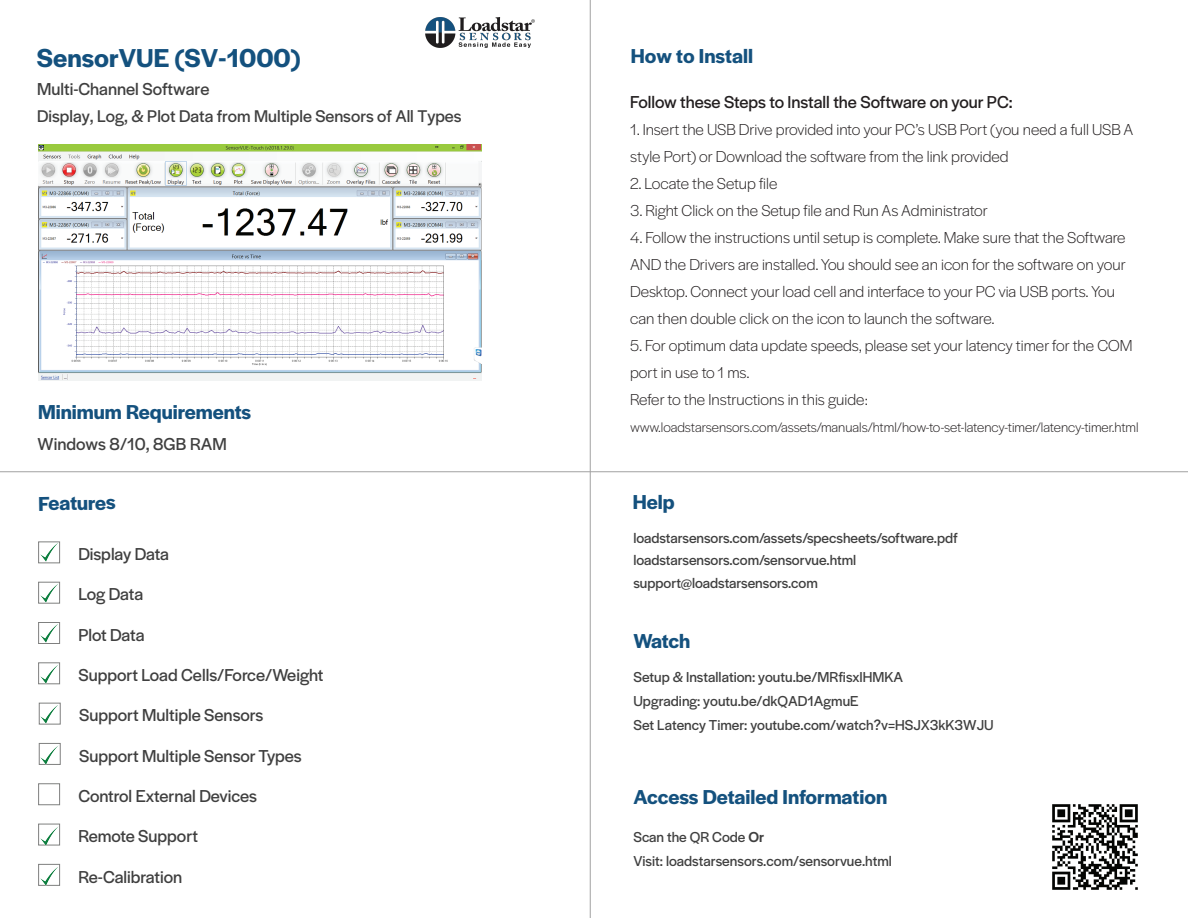
<style>
.page{position:relative;width:1188px;height:918px;background:#fff}
.page>*{position:absolute;margin:0;border:0;box-sizing:border-box;transform-origin:0 0}
.t1{font:600 27px "Halyard Display";color:#14517e}
.t2{font:600 21px "Halyard Display";color:#14517e}
.t3{font:18px "Halyard Display";color:#3f3f3f}
.t4{font:18px "Halyard Display";color:#231f20}
.t5{font:17.7px "Halyard Display";color:#3f3f3f}
.t6{font:300 16.5px/27px "Halyard Display";color:#231f20}
.t7{font:15px/24px "Halyard Display";color:#3f3f3f}
.t8{font:300 14.25px "Halyard Display";color:#231f20}
.s1{font-weight:500}
</style>
<div class="page">
<hr style="left:590px;top:0;width:1px;height:918px;background:#a2a1a2">
<hr style="left:0;top:471px;width:1188px;height:1px;background:#a2a1a2">
<img style="left:425px;top:17px;width:110px;height:31px">
<img style="left:38px;top:145px;width:443px;height:236px">
<img style="left:1052px;top:804px;width:86px;height:86px">
<div style="left:38px;top:542px;width:22px;height:21px;border:1px solid #7f807f"></div>
<div style="left:38px;top:582px;width:22px;height:22px;border:1px solid #7f807f"></div>
<div style="left:38px;top:622px;width:22px;height:22px;border:1px solid #7f807f"></div>
<div style="left:38px;top:662px;width:22px;height:22px;border:1px solid #7f807f"></div>
<div style="left:39px;top:703px;width:22px;height:21px;border:1px solid #7f807f"></div>
<div style="left:39px;top:743px;width:22px;height:22px;border:1px solid #7f807f"></div>
<div style="left:38px;top:783px;width:22px;height:22px;border:1px solid #7f807f"></div>
<div style="left:38px;top:824px;width:22px;height:21px;border:1px solid #7f807f"></div>
<div style="left:38px;top:864px;width:22px;height:22px;border:1px solid #7f807f"></div>
<img style="left:40px;top:543px;width:19px;height:19px">
<img style="left:40px;top:584px;width:19px;height:18px">
<img style="left:40px;top:624px;width:19px;height:19px">
<img style="left:40px;top:664px;width:19px;height:19px">
<img style="left:40px;top:705px;width:19px;height:19px">
<img style="left:40px;top:746px;width:19px;height:18px">
<img style="left:40px;top:827px;width:19px;height:18px">
<img style="left:40px;top:867px;width:19px;height:19px">
<h1 class="t1" style="left:37px;top:39px;width:265px">SensorVUE (SV-1000)</h1>
<p class="t3" style="left:37px;top:76px;width:174px">Multi-Channel Software</p>
<p class="t5" style="left:37px;top:103px;width:426px">Display, Log, &amp; Plot Data from Multiple Sensors of All Types</p>
<p class="t2" style="left:38px;top:397px;width:215px">Minimum Requirements</p>
<p class="t3" style="left:38px;top:431px;width:191px">Windows 8/10, 8GB RAM</p>
<p class="t2" style="left:38px;top:489px;width:79px;rotate:-1deg">Features</p>
<p class="t3" style="left:78px;top:541px;width:92px">Display Data</p>
<p class="t3" style="left:78px;top:582px;width:66px">Log Data</p>
<p class="t3" style="left:78px;top:622px;width:68px">Plot Data</p>
<p class="t3" style="left:78px;top:662px;width:247px">Support Load Cells/Force/Weight</p>
<p class="t3" style="left:79px;top:703px;width:186px">Support Multiple Sensors</p>
<p class="t3" style="left:79px;top:743px;width:224px">Support Multiple Sensor Types</p>
<p class="t3" style="left:78px;top:783px;width:180px">Control External Devices</p>
<p class="t3" style="left:78px;top:824px;width:121px">Remote Support</p>
<p class="t3" style="left:78px;top:864px;width:105px">Re-Calibration</p>
<p class="t2" style="left:631px;top:41px;width:124px">How to Install</p>
<p class="t4" style="left:630px;top:89px;width:384px">Follow these Steps to Install the Software on your PC:</p>
<p class="t6" style="left:630px;top:115px;width:505px">1. Insert the USB Drive provided into your PC’s USB Port (you need a full USB A style Port) or Download the software from the link provided</p>
<p class="t6" style="left:630px;top:169px;width:149px">2. Locate the Setup file</p>
<p class="t6" style="left:630px;top:196px;width:359px">3. Right Click on the Setup file and Run As Administrator</p>
<p class="t6" style="left:630px;top:223px;width:497px">4. Follow the instructions until setup is complete. Make sure that the Software AND the Drivers are installed. You should see an icon for the software on your Desktop. Connect your load cell and interface to your PC via USB ports. You can then double click on the icon to launch the software.</p>
<p class="t6" style="left:630px;top:331px;width:504px">5. For optimum data update speeds, please set your latency timer for the COM port in use to 1 ms.<br>Refer to the Instructions in this guide:</p>
<p class="t8" style="left:630px;top:417px;width:510px">www.loadstarsensors.com/assets/manuals/html/how-to-set-latency-timer/latency-timer.html</p>
<p class="t2" style="left:633px;top:487px;width:43px">Help</p>
<p class="t7" style="left:633px;top:526px;width:326px;line-height:22.5px">loadstarsensors.com/assets/specsheets/software.pdf loadstarsensors.com/sensorvue.html support@loadstarsensors.com</p>
<p class="t2" style="left:633px;top:626px;width:58px">Watch</p>
<p class="t7" style="left:633px;top:665px;width:362px">Setup &amp; Installation: youtu.be/MRfisxIHMKA<br>Upgrading: youtu.be/dkQAD1AgmuE<br>Set Latency Timer: youtube.com/watch?v=HSJX3kK3WJU</p>
<p class="t2" style="left:633px;top:782px;width:255px">Access Detailed Information</p>
<p class="t7" style="left:633px;top:824px;width:260px">Scan the QR Code <span class="s1">Or<br></span>Visit: loadstarsensors.com/sensorvue.html</p>
</div>
